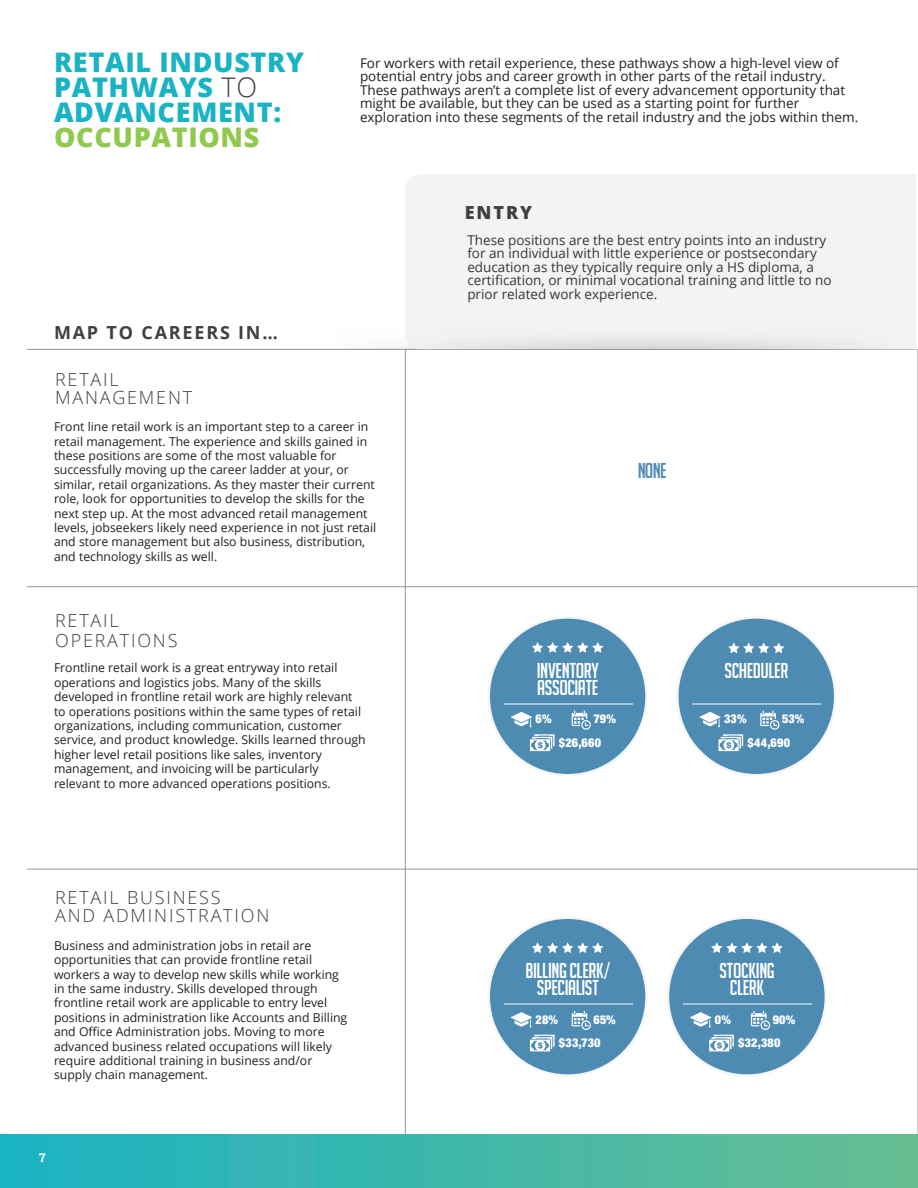
<style>
.page{position:relative;width:918px;height:1188px;background:#fff}
.page>*{position:absolute;margin:0;border:0;box-sizing:border-box;transform-origin:0 0}
.t1{font:800 27px/25px "Open Sans";letter-spacing:.025em;color:#1ab3c4}
.t2{font:800 27px "Open Sans";letter-spacing:.025em;color:#91c950}
.t3{font:21px/17px "Big Noodle Titling";letter-spacing:-.02em;color:#fff;text-align:center}
.t4{font:21px "Big Noodle Titling";color:#3a7eab}
.t5{font:300 18px/18px "Open Sans";letter-spacing:.1em;color:#3f3f40}
.t6{font:700 18px "Open Sans";letter-spacing:.1em;color:#3f3f40}
.t7{font:800 18px "Open Sans";letter-spacing:.105em;color:#3f3f40}
.t8{font:13.5px/13.5px "Open Sans";color:#231f20}
.t9{font:12.3px/14.4px "Open Sans";color:#231f20}
.t10{font:900 condensed 12.3px/23.1px "Helvetica Neue LT Std";letter-spacing:.01em;color:#fff}
.t11{font:700 12px "Roboto Slab";color:#fff}
.s1{font-weight:300;color:#3f3f40}
</style>
<div class="page">
<div style="left:0;top:1134px;width:918px;height:54px;background:linear-gradient(to right,#1ab3c3,#67bd91)"></div>
<div style="left:489px;top:918px;width:158px;height:157px;background:#4e8bb3;border-radius:50%"></div>
<hr style="left:504px;top:1004px;width:128px;height:1px;background:#fff">
<svg style="left:511px;top:1012px;width:21px;height:16px"></svg>
<svg style="left:572px;top:1011px;width:19px;height:19px"></svg>
<svg style="left:530px;top:1035px;width:25px;height:16px"></svg>
<svg style="left:532px;top:942px;width:72px;height:11px"></svg>
<div style="left:668px;top:918px;width:158px;height:158px;background:#4e8bb3;border-radius:50%"></div>
<hr style="left:684px;top:1004px;width:128px;height:1px;background:#fff">
<svg style="left:690px;top:1012px;width:21px;height:16px"></svg>
<svg style="left:751px;top:1011px;width:19px;height:19px"></svg>
<svg style="left:709px;top:1035px;width:25px;height:16px"></svg>
<svg style="left:711px;top:942px;width:72px;height:11px"></svg>
<div style="left:489px;top:617px;width:158px;height:158px;background:#4e8bb3;border-radius:50%"></div>
<hr style="left:504px;top:703px;width:128px;height:2px;background:#fff">
<svg style="left:511px;top:712px;width:21px;height:16px"></svg>
<svg style="left:572px;top:710px;width:19px;height:20px"></svg>
<svg style="left:530px;top:734px;width:25px;height:17px"></svg>
<svg style="left:532px;top:642px;width:72px;height:11px"></svg>
<div style="left:677px;top:617px;width:158px;height:158px;background:#4e8bb3;border-radius:50%"></div>
<hr style="left:693px;top:703px;width:128px;height:2px;background:#fff">
<svg style="left:699px;top:712px;width:22px;height:16px"></svg>
<svg style="left:760px;top:710px;width:20px;height:20px"></svg>
<svg style="left:719px;top:734px;width:24px;height:17px"></svg>
<svg style="left:728px;top:642px;width:56px;height:11px"></svg>
<hr style="left:27px;top:586px;width:891px;height:1px;background:#939598">
<hr style="left:27px;top:349px;width:891px;height:1px;background:#939598">
<hr style="left:27px;top:869px;width:891px;height:1px;background:#939598">
<div style="left:333px;top:310px;width:585px;height:40px;background:#fefefe"></div>
<div style="left:406px;top:175px;width:510px;height:174px;background:#f3f3f3"></div>
<hr style="left:405px;top:349px;width:1px;height:785px;background:#939598">
<hr style="left:917px;top:349px;width:1px;height:785px;background:#939598">
<div style="left:405px;top:310px;width:505px;height:40px;background:linear-gradient(to bottom,#f8f8f8,#e6e6e5)"></div>
<h1 class="t1" style="left:54px;top:48px;width:252px">RETAIL INDUSTRY<br>PATHWAYS <span class="s1">TO<br></span>ADVANCEMENT:</h1>
<h1 class="t2" style="left:54px;top:117px;width:207px">OCCUPATIONS</h1>
<h3 class="t6" style="left:54px;top:319px;width:225px">MAP TO CAREERS IN…</h3>
<h3 class="t5" style="left:55px;top:370px;width:139px">RETAIL<br>MANAGEMENT</h3>
<p class="t8" style="left:360px;top:56px;width:500px">For workers with retail experience, these pathways show a high-level view of potential entry jobs and career growth in other parts of the retail industry.<br>These pathways aren’t a complete list of every advancement opportunity that might be available, but they can be used as a starting point for further exploration into these segments of the retail industry and the jobs within them.</p>
<h3 class="t7" style="left:465px;top:198px;width:69px">ENTRY</h3>
<p class="t8" style="left:467px;top:233px;width:366px">These positions are the best entry points into an industry for an individual with little experience or postsecondary education as they typically require only a HS diploma, a certification, or minimal vocational training and little to no prior related work experience.</p>
<p class="t9" style="left:54px;top:419px;width:324px">Front line retail work is an important step to a career in retail management. The experience and skills gained in these positions are some of the most valuable for successfully moving up the career ladder at your, or similar, retail organizations. As they master their current role, look for opportunities to develop the skills for the next step up. At the most advanced retail management levels, jobseekers likely need experience in not just retail and store management but also business, distribution, and technology skills as well.</p>
<h3 class="t5" style="left:55px;top:610px;width:124px;line-height:19.5px">RETAIL<br>OPERATIONS</h3>
<p class="t9" style="left:54px;top:660px;width:313px">Frontline retail work is a great entryway into retail operations and logistics jobs. Many of the skills developed in frontline retail work are highly relevant to operations positions within the same types of retail organizations, including communication, customer service, and product knowledge. Skills learned through higher level retail positions like sales, inventory management, and invoicing will be particularly relevant to more advanced operations positions.</p>
<h2 class="t4" style="left:637px;top:459px;width:31px">NONE</h2>
<h2 class="t3" style="left:537px;top:662px;width:63px;text-align:left">INVENTORY<br>ASSOCIATE</h2>
<p class="t10" style="left:536px;top:707px;width:18px">6%</p>
<p class="t10" style="left:559px;top:707px;width:58px;text-indent:34px">79% $26,660</p>
<h2 class="t3" style="left:725px;top:662px;width:65px">SCHEDULER</h2>
<p class="t10" style="left:724px;top:707px;width:24px">33%</p>
<p class="t10" style="left:748px;top:707px;width:58px;text-indent:34px">53% $44,690</p>
<h3 class="t5" style="left:55px;top:888px;width:216px">RETAIL BUSINESS<br>AND ADMINISTRATION</h3>
<p class="t9" style="left:54px;top:938px;width:295px">Business and administration jobs in retail are opportunities that can provide frontline retail workers a way to develop new skills while working in the same industry. Skills developed through frontline retail work are applicable to entry level positions in administration like Accounts and Billing and Office Administration jobs. Moving to more advanced business related occupations will likely require additional training in business and/or supply chain management.</p>
<p class="t11" style="left:39px;top:1150px;width:8px">7</p>
<h2 class="t3" style="left:526px;top:962px;width:86px">BILLING CLERK/<br>SPECIALIST</h2>
<p class="t10" style="left:536px;top:1008px;width:24px">28%</p>
<p class="t10" style="left:559px;top:1008px;width:58px;text-indent:34px">65% $33,730</p>
<h2 class="t3" style="left:719px;top:962px;width:57px">STOCKING<br>CLERK</h2>
<p class="t10" style="left:715px;top:1008px;width:18px">0%</p>
<p class="t10" style="left:738px;top:1008px;width:59px;text-indent:34px">90% $32,380</p>
</div>
